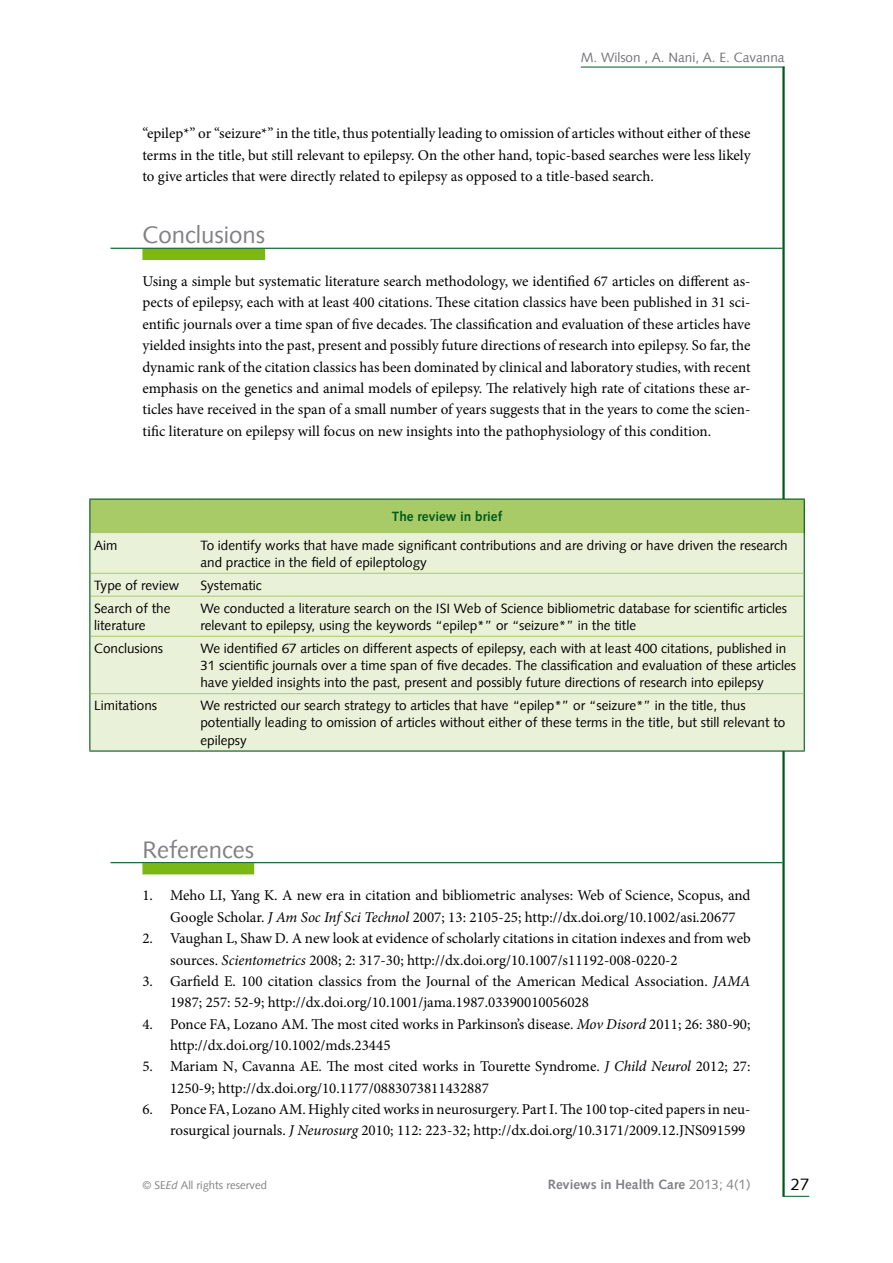
<style>
.page{position:relative;width:893px;height:1263px;background:#fff}
.page>*{position:absolute;margin:0;border:0;box-sizing:border-box;transform-origin:0 0}
.sottotitolo_1{font:24px "Syntax LT";color:#818084}
.t1{font:16.5px "Syntax LT";color:#000}
.testo{font:15px/21.3px "Minion Pro";color:#000}
.t2{font:13.5px/17.2px "Syntax LT";color:#000}
.t3{font:700 13.5px "Syntax LT";color:#818084}
.t4{font:13.5px "Syntax LT";color:#757378}
.t5{font:700 13.5px "Syntax LT";color:#005a1c}
.t6{font:11.25px "Syntax LT";color:#818084}
.s1{font-style:italic}
.s2{font-weight:400}
</style>
<div class="page">
<svg style="left:782px;top:1196px;width:27px;height:1px"></svg>
<hr style="left:782px;top:67px;width:3px;height:1129px;background:#005a1c">
<hr style="left:581px;top:67px;width:204px;height:1px;background:#005a1c">
<div style="left:142px;top:249px;width:123px;height:11px;background:#7db713"></div>
<hr style="left:111px;top:248px;width:671px;height:1px;background:#005a1c">
<div style="left:142px;top:863px;width:112px;height:11px;background:#7db713"></div>
<hr style="left:111px;top:862px;width:671px;height:1px;background:#005a1c">
<div style="left:90px;top:499px;width:714px;height:34px;background:#a8cb68"></div>
<div style="left:90px;top:533px;width:714px;height:217px;background:#e9f2d8"></div>
<hr style="left:90px;top:573px;width:106px;height:1px;background:#a8cb68">
<hr style="left:196px;top:573px;width:608px;height:1px;background:#a8cb68">
<hr style="left:90px;top:596px;width:106px;height:1px;background:#a8cb68">
<hr style="left:196px;top:596px;width:608px;height:1px;background:#a8cb68">
<hr style="left:90px;top:636px;width:106px;height:1px;background:#a8cb68">
<hr style="left:196px;top:636px;width:608px;height:1px;background:#a8cb68">
<hr style="left:90px;top:693px;width:106px;height:1px;background:#a8cb68">
<hr style="left:196px;top:693px;width:608px;height:1px;background:#a8cb68">
<hr style="left:89px;top:500px;width:1px;height:33px;background:#005a1c">
<hr style="left:89px;top:533px;width:1px;height:40px;background:#005a1c">
<svg style="left:89px;top:573px;width:1px;height:23px"></svg>
<hr style="left:89px;top:596px;width:1px;height:40px;background:#005a1c">
<hr style="left:89px;top:636px;width:1px;height:58px;background:#005a1c">
<hr style="left:89px;top:694px;width:1px;height:56px;background:#005a1c">
<hr style="left:804px;top:500px;width:1px;height:33px;background:#005a1c">
<hr style="left:804px;top:533px;width:1px;height:40px;background:#005a1c">
<svg style="left:804px;top:573px;width:1px;height:23px"></svg>
<hr style="left:804px;top:596px;width:1px;height:40px;background:#005a1c">
<hr style="left:804px;top:636px;width:1px;height:58px;background:#005a1c">
<hr style="left:804px;top:694px;width:1px;height:56px;background:#005a1c">
<hr style="left:89px;top:498px;width:107px;height:2px;background:#005a1c">
<hr style="left:196px;top:498px;width:609px;height:2px;background:#005a1c">
<hr style="left:89px;top:750px;width:107px;height:2px;background:#005a1c">
<hr style="left:196px;top:750px;width:609px;height:2px;background:#005a1c">
<p class="t4" style="left:581px;top:50px;width:205px">M. Wilson , A. Nani, A. E. Cavanna</p>
<p class="testo" style="left:142px;top:123px;width:610px;text-align:justify">“epilep*” or “seizure*” in the title, thus potentially leading to omission of articles without either of these terms in the title, but still relevant to epilepsy. On the other hand, topic‑based searches were less likely to give articles that were directly related to epilepsy as opposed to a title‑based search.</p>
<p class="sottotitolo_1" style="left:142px;top:221px;width:124px">Conclusions</p>
<p class="testo" style="left:142px;top:271px;width:610px;text-align:justify">Using a simple but systematic literature search methodology, we identified 67 articles on different as‑ pects of epilepsy, each with at least 400 citations. These citation classics have been published in 31 sci‑ entific journals over a time span of five decades. The classification and evaluation of these articles have yielded insights into the past, present and possibly future directions of research into epilepsy. So far, the dynamic rank of the citation classics has been dominated by clinical and laboratory studies, with recent emphasis on the genetics and animal models of epilepsy. The relatively high rate of citations these ar‑ ticles have received in the span of a small number of years suggests that in the years to come the scien‑ tific literature on epilepsy will focus on new insights into the pathophysiology of this condition.</p>
<p class="t5" style="left:392px;top:509px;width:112px">The review in brief</p>
<p class="t2" style="left:94px;top:536px;width:25px">Aim</p>
<p class="t2" style="left:200px;top:536px;width:589px">To identify works that have made significant contributions and are driving or have driven the research and practice in the field of epileptology</p>
<p class="t2" style="left:94px;top:576px;width:87px">Type of review</p>
<p class="t2" style="left:200px;top:576px;width:63px">Systematic</p>
<p class="t2" style="left:94px;top:599px;width:78px">Search of the literature</p>
<p class="t2" style="left:200px;top:599px;width:588px">We conducted a literature search on the ISI Web of Science bibliometric database for scientific articles relevant to epilepsy, using the keywords “epilep*” or “seizure*” in the title</p>
<p class="t2" style="left:94px;top:639px;width:71px">Conclusions</p>
<p class="t2" style="left:200px;top:639px;width:597px">We identified 67 articles on different aspects of epilepsy, each with at least 400 citations, published in<br>31 scientific journals over a time span of five decades. The classification and evaluation of these articles have yielded insights into the past, present and possibly future directions of research into epilepsy</p>
<p class="t2" style="left:94px;top:697px;width:65px">Limitations</p>
<p class="t2" style="left:200px;top:697px;width:586px">We restricted our search strategy to articles that have “epilep*” or “seizure*” in the title, thus potentially leading to omission of articles without either of these terms in the title, but still relevant to epilepsy</p>
<p class="sottotitolo_1" style="left:142px;top:835px;width:113px">References</p>
<p class="testo" style="left:170px;top:885px;width:582px;text-indent:-28px">1. Meho LI, Yang K. A new era in citation and bibliometric analyses: Web of Science, Scopus, and<br>Google Scholar. <span class="s1">J Am Soc Inf Sci Technol</span> 2007; 13: 2105‑25; http://dx.doi.org/10.1002/asi.20677</p>
<p class="testo" style="left:170px;top:928px;width:582px;text-indent:-28px">2. Vaughan L, Shaw D. A new look at evidence of scholarly citations in citation indexes and from web sources. <span class="s1">Scientometrics</span> 2008; 2: 317‑30; http://dx.doi.org/10.1007/s11192‑008‑0220‑2</p>
<p class="testo" style="left:170px;top:970px;width:582px;text-indent:-28px">3. Garfield E. 100 citation classics from the Journal of the American Medical Association. <span class="s1">JAMA<br></span>1987; 257: 52‑9; http://dx.doi.org/10.1001/jama.1987.03390010056028</p>
<p class="testo" style="left:170px;top:1013px;width:582px;text-indent:-28px">4. Ponce FA, Lozano AM. The most cited works in Parkinson’s disease. <span class="s1">Mov Disord</span> 2011; 26: 380‑90; http://dx.doi.org/10.1002/mds.23445</p>
<p class="testo" style="left:170px;top:1056px;width:582px;text-indent:-28px">5. Mariam N, Cavanna AE. The most cited works in Tourette Syndrome. <span class="s1">J Child Neurol</span> 2012; 27:<br>1250‑9; http://dx.doi.org/10.1177/0883073811432887</p>
<p class="testo" style="left:170px;top:1099px;width:582px;text-indent:-28px">6. Ponce FA, Lozano AM. Highly cited works in neurosurgery. Part I. The 100 top‑cited papers in neu‑ rosurgical journals. <span class="s1">J Neurosurg</span> 2010; 112: 223‑32; http://dx.doi.org/10.3171/2009.12.JNS091599</p>
<p class="t6" style="left:142px;top:1178px;width:126px">© SE<span class="s1">Ed</span> All rights reserved</p>
<p class="t3" style="left:548px;top:1176px;width:204px">Reviews in Health Care <span class="s2">2013; 4(1)</span></p>
<p class="t1" style="left:791px;top:1174px;width:20px">27</p>
</div>
